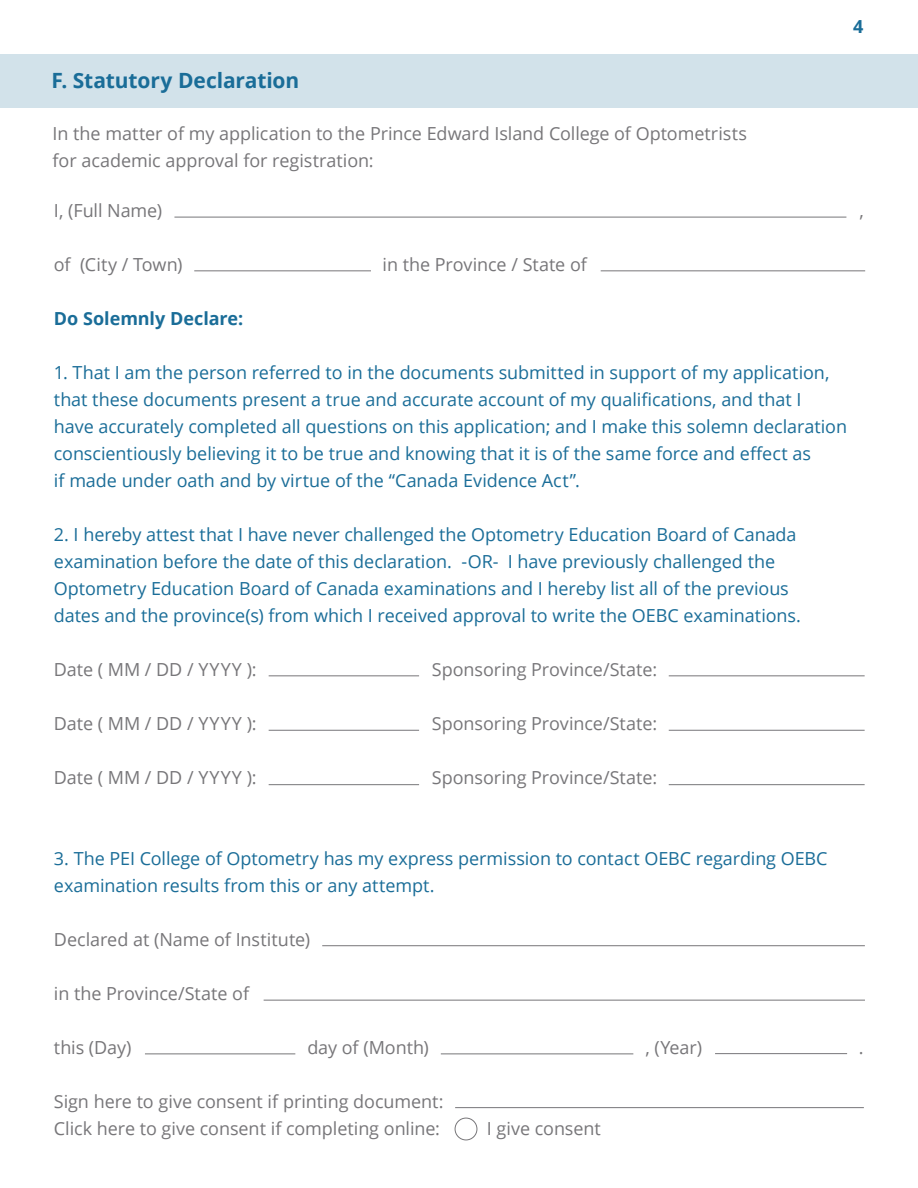
<style>
.page{position:relative;width:918px;height:1188px;background:#fff}
.page>*{position:absolute;margin:0;border:0;box-sizing:border-box;transform-origin:0 0}
.t1{font:700 21px "Open Sans";letter-spacing:-.005em;color:#1a6d98}
.t2{font:18px/27px "Open Sans";letter-spacing:-.005em;color:#1a6d98}
.t3{font:18px/27px "Open Sans";letter-spacing:-.005em;color:#777679}
.t4{font:700 18px "Open Sans";color:#1a6d98}
</style>
<div class="page">
<hr style="left:174px;top:217px;width:672px;height:1px;background:#777679">
<hr style="left:322px;top:945px;width:543px;height:1px;background:#777679">
<hr style="left:264px;top:1000px;width:601px;height:1px;background:#777679">
<hr style="left:145px;top:1054px;width:150px;height:1px;background:#777679">
<hr style="left:715px;top:1053px;width:132px;height:1px;background:#777679">
<hr style="left:441px;top:1054px;width:192px;height:1px;background:#777679">
<hr style="left:455px;top:1107px;width:409px;height:1px;background:#777679">
<hr style="left:269px;top:676px;width:150px;height:1px;background:#777679">
<hr style="left:669px;top:676px;width:196px;height:1px;background:#777679">
<hr style="left:269px;top:730px;width:150px;height:1px;background:#777679">
<hr style="left:669px;top:730px;width:196px;height:1px;background:#777679">
<hr style="left:269px;top:784px;width:150px;height:1px;background:#777679">
<hr style="left:669px;top:784px;width:196px;height:1px;background:#777679">
<hr style="left:194px;top:271px;width:177px;height:1px;background:#777679">
<hr style="left:601px;top:271px;width:264px;height:1px;background:#777679">
<div style="left:455px;top:1118px;width:22px;height:22px;border:1px solid #777679;border-radius:50%"></div>
<div style="left:0;top:54px;width:918px;height:53px;background:#d2e2ea"></div>
<p class="t1" style="left:51px;top:65px;width:249px">F. Statutory Declaration</p>
<p class="t3" style="left:53px;top:119px;width:696px">In the matter of my application to the Prince Edward Island College of Optometrists for academic approval for registration:</p>
<p class="t4" style="left:853px;top:14px;width:12px">4</p>
<p class="t3" style="left:54px;top:197px;width:110px">I, (Full Name)</p>
<p class="t3" style="left:860px;top:197px;width:6px">,</p>
<p class="t3" style="left:54px;top:251px;width:130px">of (City / Town)</p>
<p class="t3" style="left:383px;top:251px;width:206px">in the Province / State of</p>
<p class="t4" style="left:54px;top:306px;width:191px">Do Solemnly Declare:</p>
<p class="t2" style="left:54px;top:359px;width:795px">1. That I am the person referred to in the documents submitted in support of my application, that these documents present a true and accurate account of my qualifications, and that I<br>have accurately completed all questions on this application; and I make this solemn declaration conscientiously believing it to be true and knowing that it is of the same force and effect as<br>if made under oath and by virtue of the “Canada Evidence Act”.</p>
<p class="t2" style="left:54px;top:521px;width:749px">2. I hereby attest that I have never challenged the Optometry Education Board of Canada examination before the date of this declaration. -OR- I have previously challenged the Optometry Education Board of Canada examinations and I hereby list all of the previous dates and the province(s) from which I received approval to write the OEBC examinations.</p>
<p class="t3" style="left:54px;top:656px;width:204px">Date ( MM / DD / YYYY ):</p>
<p class="t3" style="left:432px;top:656px;width:227px">Sponsoring Province/State:</p>
<p class="t3" style="left:54px;top:710px;width:204px">Date ( MM / DD / YYYY ):</p>
<p class="t3" style="left:432px;top:710px;width:227px">Sponsoring Province/State:</p>
<p class="t3" style="left:54px;top:764px;width:204px">Date ( MM / DD / YYYY ):</p>
<p class="t3" style="left:432px;top:764px;width:227px">Sponsoring Province/State:</p>
<p class="t2" style="left:54px;top:845px;width:775px">3. The PEI College of Optometry has my express permission to contact OEBC regarding OEBC examination results from this or any attempt.</p>
<p class="t3" style="left:54px;top:926px;width:258px">Declared at (Name of Institute)</p>
<p class="t3" style="left:54px;top:980px;width:197px">in the Province/State of</p>
<p class="t3" style="left:54px;top:1034px;width:79px">this (Day)</p>
<p class="t3" style="left:307px;top:1034px;width:123px">day of (Month)</p>
<p class="t3" style="left:645px;top:1034px;width:58px">, (Year)</p>
<p class="t3" style="left:859px;top:1034px;width:6px">.</p>
<p class="t3" style="left:54px;top:1088px;width:391px">Sign here to give consent if printing document:<br>Click here to give consent if completing online:</p>
<p class="t3" style="left:487px;top:1115px;width:116px">I give consent</p>
</div>
